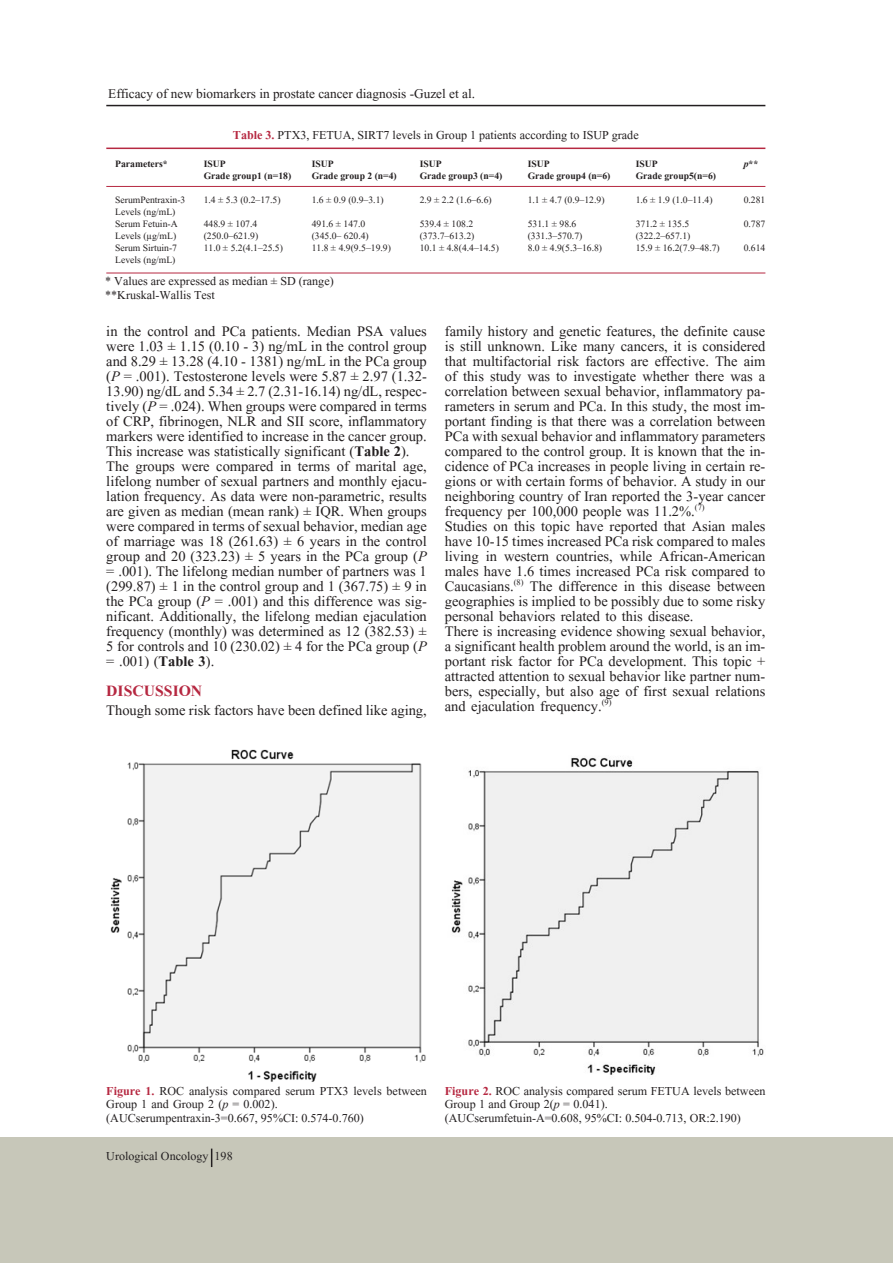
<style>
.page{position:relative;width:893px;height:1263px;background:#fff}
.page>*{position:absolute;margin:0;border:0;box-sizing:border-box;transform-origin:0 0}
.t1{font:700 19.5px "Aparajita";color:#b62841}
.t2{font:18px/15px "Aparajita";color:#231f20;text-align:justify}
.t3{font:16.5px "Aparajita";color:#231f20}
.t4{font:15px/13.5px "Aparajita";color:#231f20}
.t5{font:12px "Aparajita";color:#231f20}
.t6{font:700 12px "Aparajita";color:#231f20}
.s1{font-weight:700;color:#b62841}
.s2{font-style:italic}
.s3{font-weight:700}
</style>
<div class="page">
<hr style="left:106px;top:105px;width:659px;height:1px;background:#231f20">
<div style="left:0;top:1137px;width:893px;height:126px;background:#c7c7b9"></div>
<hr style="left:106px;top:148px;width:659px;height:1px;background:#b62841">
<hr style="left:106px;top:273px;width:659px;height:1px;background:#b62841">
<hr style="left:106px;top:186px;width:659px;height:1px;background:#b62841">
<svg style="left:211px;top:1148px;width:1px;height:19px"></svg>
<img style="left:110px;top:749px;width:316px;height:333px">
<img style="left:451px;top:757px;width:313px;height:318px">
<p class="t3" style="left:108px;top:86px;width:368px">Efficacy of new biomarkers in prostate cancer diagnosis -Guzel et al.</p>
<p class="t4" style="left:233px;top:129px;width:407px"><span class="s1">Table 3.</span> PTX3, FETUA, SIRT7 levels in Group 1 patients according to ISUP grade</p>
<p class="t6" style="left:115px;top:158px;width:54px">Parameters*</p>
<p class="t6" style="left:204px;top:158px;width:24px">ISUP</p>
<p class="t6" style="left:312px;top:158px;width:24px">ISUP</p>
<p class="t6" style="left:420px;top:158px;width:24px">ISUP</p>
<p class="t6" style="left:528px;top:158px;width:24px">ISUP</p>
<p class="t6" style="left:636px;top:158px;width:24px">ISUP</p>
<p class="t6" style="left:744px;top:158px;width:16px"><span class="s2">p</span>**</p>
<p class="t6" style="left:204px;top:170px;width:89px">Grade group1 (n=18)</p>
<p class="t6" style="left:312px;top:170px;width:87px">Grade group 2 (n=4)</p>
<p class="t6" style="left:420px;top:170px;width:84px">Grade group3 (n=4)</p>
<p class="t6" style="left:528px;top:170px;width:84px">Grade group4 (n=6)</p>
<p class="t6" style="left:636px;top:170px;width:82px">Grade group5(n=6)</p>
<p class="t5" style="left:115px;top:194px;width:72px">SerumPentraxin-3</p>
<p class="t5" style="left:204px;top:194px;width:78px">1.4 ± 5.3 (0.2–17.5)</p>
<p class="t5" style="left:312px;top:194px;width:74px">1.6 ± 0.9 (0.9–3.1)</p>
<p class="t5" style="left:420px;top:194px;width:74px">2.9 ± 2.2 (1.6–6.6)</p>
<p class="t5" style="left:528px;top:194px;width:78px">1.1 ± 4.7 (0.9–12.9)</p>
<p class="t5" style="left:636px;top:194px;width:78px">1.6 ± 1.9 (1.0–11.4)</p>
<p class="t5" style="left:744px;top:194px;width:23px">0.281</p>
<p class="t5" style="left:115px;top:206px;width:62px">Levels (ng/mL)</p>
<p class="t5" style="left:115px;top:218px;width:64px">Serum Fetuin-A</p>
<p class="t5" style="left:204px;top:218px;width:55px">448.9 ± 107.4</p>
<p class="t5" style="left:312px;top:218px;width:55px">491.6 ± 147.0</p>
<p class="t5" style="left:420px;top:218px;width:55px">539.4 ± 108.2</p>
<p class="t5" style="left:528px;top:218px;width:50px">531.1 ± 98.6</p>
<p class="t5" style="left:636px;top:218px;width:55px">371.2 ± 135.5</p>
<p class="t5" style="left:744px;top:218px;width:23px">0.787</p>
<p class="t5" style="left:115px;top:230px;width:63px">Levels (µg/mL)</p>
<p class="t5" style="left:204px;top:230px;width:56px">(250.0–621.9)</p>
<p class="t5" style="left:312px;top:230px;width:59px">(345.0– 620.4)</p>
<p class="t5" style="left:420px;top:230px;width:56px">(373.7–613.2)</p>
<p class="t5" style="left:528px;top:230px;width:56px">(331.3–570.7)</p>
<p class="t5" style="left:636px;top:230px;width:56px">(322.2–657.1)</p>
<p class="t5" style="left:115px;top:242px;width:63px">Serum Sirtuin-7</p>
<p class="t5" style="left:204px;top:242px;width:81px">11.0 ± 5.2(4.1–25.5)</p>
<p class="t5" style="left:312px;top:242px;width:81px">11.8 ± 4.9(9.5–19.9)</p>
<p class="t5" style="left:420px;top:242px;width:81px">10.1 ± 4.8(4.4–14.5)</p>
<p class="t5" style="left:528px;top:242px;width:76px">8.0 ± 4.9(5.3–16.8)</p>
<p class="t5" style="left:636px;top:242px;width:86px">15.9 ± 16.2(7.9–48.7)</p>
<p class="t5" style="left:744px;top:242px;width:23px">0.614</p>
<p class="t5" style="left:115px;top:254px;width:62px">Levels (ng/mL)</p>
<p class="t4" style="left:105px;top:276px;width:230px">* Values are expressed as median ± SD (range)</p>
<p class="t4" style="left:105px;top:290px;width:111px">**Kruskal-Wallis Test</p>
<p class="t2" style="left:106px;top:325px;width:322px">in the control and PCa patients. Median PSA values were 1.03 ± 1.15 (0.10 - 3) ng/mL in the control group and 8.29 ± 13.28 (4.10 - 1381) ng/mL in the PCa group (<span class="s2">P</span> = .001). Testosterone levels were 5.87 ± 2.97 (1.32- 13.90) ng/dL and 5.34 ± 2.7 (2.31-16.14) ng/dL, respec&shy;tively (<span class="s2">P</span> = .024). When groups were compared in terms of CRP, fibrinogen, NLR and SII score, inflammatory markers were identified to increase in the cancer group.<br>This increase was statistically significant (<span class="s3">Table 2</span>).</p>
<p class="t2" style="left:106px;top:460px;width:322px">The groups were compared in terms of marital age, lifelong number of sexual partners and monthly ejacu&shy;lation frequency. As data were non-parametric, results are given as median (mean rank) ± IQR. When groups were compared in terms of sexual behavior, median age of marriage was 18 (261.63) ± 6 years in the control group and 20 (323.23) ± 5 years in the PCa group (<span class="s2">P </span>= .001). The lifelong median number of partners was 1 (299.87) ± 1 in the control group and 1 (367.75) ± 9 in the PCa group (<span class="s2">P</span> = .001) and this difference was sig&shy;nificant. Additionally, the lifelong median ejaculation frequency (monthly) was determined as 12 (382.53) ± 5 for controls and 10 (230.02) ± 4 for the PCa group (<span class="s2">P </span>= .001) (<span class="s3">Table 3</span>).</p>
<p class="t1" style="left:106px;top:681px;width:98px">DISCUSSION</p>
<p class="t2" style="left:106px;top:704px;width:322px">Though some risk factors have been defined like aging,</p>
<p class="t2" style="left:445px;top:325px;width:322px">family history and genetic features, the definite cause is still unknown. Like many cancers, it is considered that multifactorial risk factors are effective. The aim of this study was to investigate whether there was a correlation between sexual behavior, inflammatory pa&shy;rameters in serum and PCa. In this study, the most im&shy;portant finding is that there was a correlation between PCa with sexual behavior and inflammatory parameters compared to the control group. It is known that the in&shy;cidence of PCa increases in people living in certain re&shy;gions or with certain forms of behavior. A study in our neighboring country of Iran reported the 3-year cancer frequency per 100,000 people was 11.2%.<sup>(7)</sup></p>
<p class="t2" style="left:445px;top:520px;width:322px">Studies on this topic have reported that Asian males have 10-15 times increased PCa risk compared to males living in western countries, while African-American males have 1.6 times increased PCa risk compared to Caucasians.<sup>(8)</sup> The difference in this disease between geographies is implied to be possibly due to some risky personal behaviors related to this disease.</p>
<p class="t2" style="left:445px;top:625px;width:322px">There is increasing evidence showing sexual behavior, a significant health problem around the world, is an im&shy;portant risk factor for PCa development. This topic + attracted attention to sexual behavior like partner num&shy;bers, especially, but also age of first sexual relations and ejaculation frequency.<sup>(9)</sup></p>
<p class="t4" style="left:106px;top:1085px;width:322px"><span class="s1">Figure 1.</span> ROC analysis compared serum PTX3 levels between<br>Group 1 and Group 2 (<span class="s2">p</span> = 0.002).</p>
<p class="t4" style="left:106px;top:1112px;width:259px">(AUCserumpentraxin-3=0.667, 95%CI: 0.574-0.760)</p>
<p class="t4" style="left:106px;top:1150px;width:128px">Urological Oncology 198</p>
<p class="t4" style="left:445px;top:1085px;width:322px"><span class="s1">Figure 2.</span> ROC analysis compared serum FETUA levels between<br>Group 1 and Group 2(<span class="s2">p</span> = 0.041).</p>
<p class="t4" style="left:445px;top:1112px;width:298px">(AUCserumfetuin-A=0.608, 95%CI: 0.504-0.713, OR:2.190)</p>
</div>
